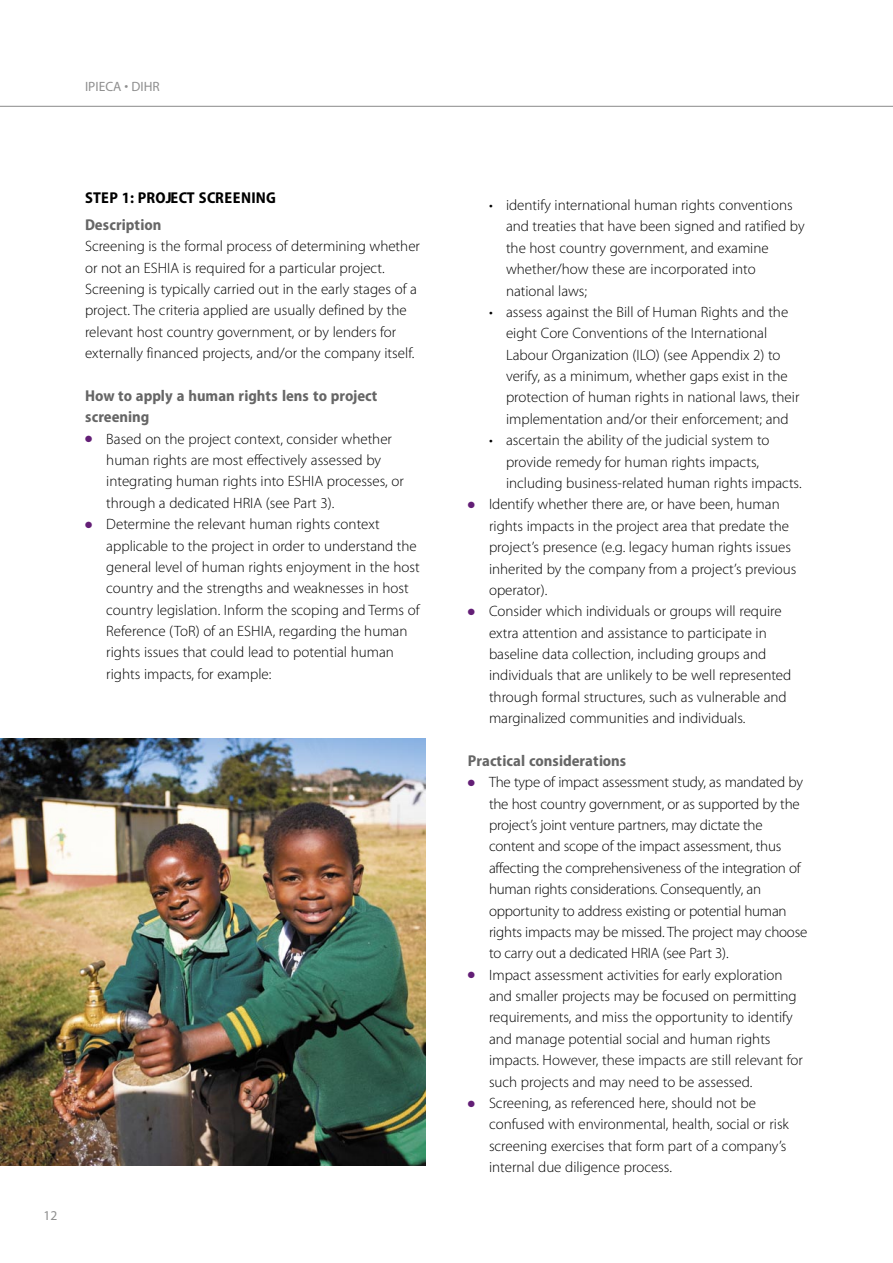
<style>
.page{position:relative;width:893px;height:1263px;background:#fff}
.page>*{position:absolute;margin:0;border:0;box-sizing:border-box;transform-origin:0 0}
.t1{font:700 semi-condensed 15.75px/21.3px "Myriad Pro";color:#666}
.t2{font:700 semi-condensed 15.75px "Myriad Pro";letter-spacing:.02em;color:#000}
.t3{font:300 15px/21.3px "Myriad Pro";color:#000}
.t4{font:13.5px "Myriad Pro";color:#8f8f8f}
.s1{color:#631e76}
</style>
<div class="page">
<hr style="left:0;top:106px;width:893px;height:1px;background:#8f8f8f">
<img style="left:0;top:738px;width:425px;height:428px">
<p class="t4" style="left:85px;top:81px;width:76px">IPIECA • DIHR</p>
<p class="t2" style="left:85px;top:192px;width:192px">STEP 1: PROJECT SCREENING</p>
<p class="t1" style="left:85px;top:215px;width:78px">Description</p>
<p class="t3" style="left:85px;top:237px;width:336px">Screening is the formal process of determining whether or not an ESHIA is required for a particular project.<br>Screening is typically carried out in the early stages of a project. The criteria applied are usually defined by the relevant host country government, or by lenders for externally financed projects, and/or the company itself.</p>
<p class="t1" style="left:85px;top:386px;width:294px">How to apply a human rights lens to project screening</p>
<p class="t3" style="left:106px;top:429px;width:299px;text-indent:-21px"><span class="s1">●</span> Based on the project context, consider whether human rights are most effectively assessed by integrating human rights into ESHIA processes, or through a dedicated HRIA (see Part 3).</p>
<p class="t3" style="left:106px;top:515px;width:315px;text-indent:-21px"><span class="s1">●</span> Determine the relevant human rights context applicable to the project in order to understand the general level of human rights enjoyment in the host country and the strengths and weaknesses in host country legislation. Inform the scoping and Terms of Reference (ToR) of an ESHIA, regarding the human rights issues that could lead to potential human rights impacts, for example:</p>
<p class="t4" style="left:44px;top:1210px;width:15px">12</p>
<p class="t3" style="left:506px;top:196px;width:300px;text-indent:-17px">• identify international human rights conventions and treaties that have been signed and ratified by the host country government, and examine whether/how these are incorporated into national laws;</p>
<p class="t3" style="left:506px;top:302px;width:295px;text-indent:-17px">• assess against the Bill of Human Rights and the eight Core Conventions of the International Labour Organization (ILO) (see Appendix 2) to verify, as a minimum, whether gaps exist in the protection of human rights in national laws, their implementation and/or their enforcement; and</p>
<p class="t3" style="left:506px;top:431px;width:297px;text-indent:-17px">• ascertain the ability of the judicial system to provide remedy for human rights impacts, including business-related human rights impacts.</p>
<p class="t3" style="left:489px;top:495px;width:309px;text-indent:-21px"><span class="s1">●</span> Identify whether there are, or have been, human rights impacts in the project area that predate the project’s presence (e.g. legacy human rights issues inherited by the company from a project’s previous operator).</p>
<p class="t3" style="left:489px;top:602px;width:304px;text-indent:-21px"><span class="s1">●</span> Consider which individuals or groups will require extra attention and assistance to participate in baseline data collection, including groups and individuals that are unlikely to be well represented through formal structures, such as vulnerable and marginalized communities and individuals.</p>
<p class="t1" style="left:468px;top:751px;width:160px">Practical considerations</p>
<p class="t3" style="left:489px;top:773px;width:320px;text-indent:-21px"><span class="s1">●</span> The type of impact assessment study, as mandated by the host country government, or as supported by the project’s joint venture partners, may dictate the content and scope of the impact assessment, thus affecting the comprehensiveness of the integration of human rights considerations. Consequently, an opportunity to address existing or potential human rights impacts may be missed. The project may choose to carry out a dedicated HRIA (see Part 3).</p>
<p class="t3" style="left:489px;top:965px;width:315px;text-indent:-21px"><span class="s1">●</span> Impact assessment activities for early exploration and smaller projects may be focused on permitting requirements, and miss the opportunity to identify and manage potential social and human rights impacts. However, these impacts are still relevant for such projects and may need to be assessed.</p>
<p class="t3" style="left:489px;top:1093px;width:301px;text-indent:-21px"><span class="s1">●</span> Screening, as referenced here, should not be confused with environmental, health, social or risk screening exercises that form part of a company’s internal due diligence process.</p>
</div>
